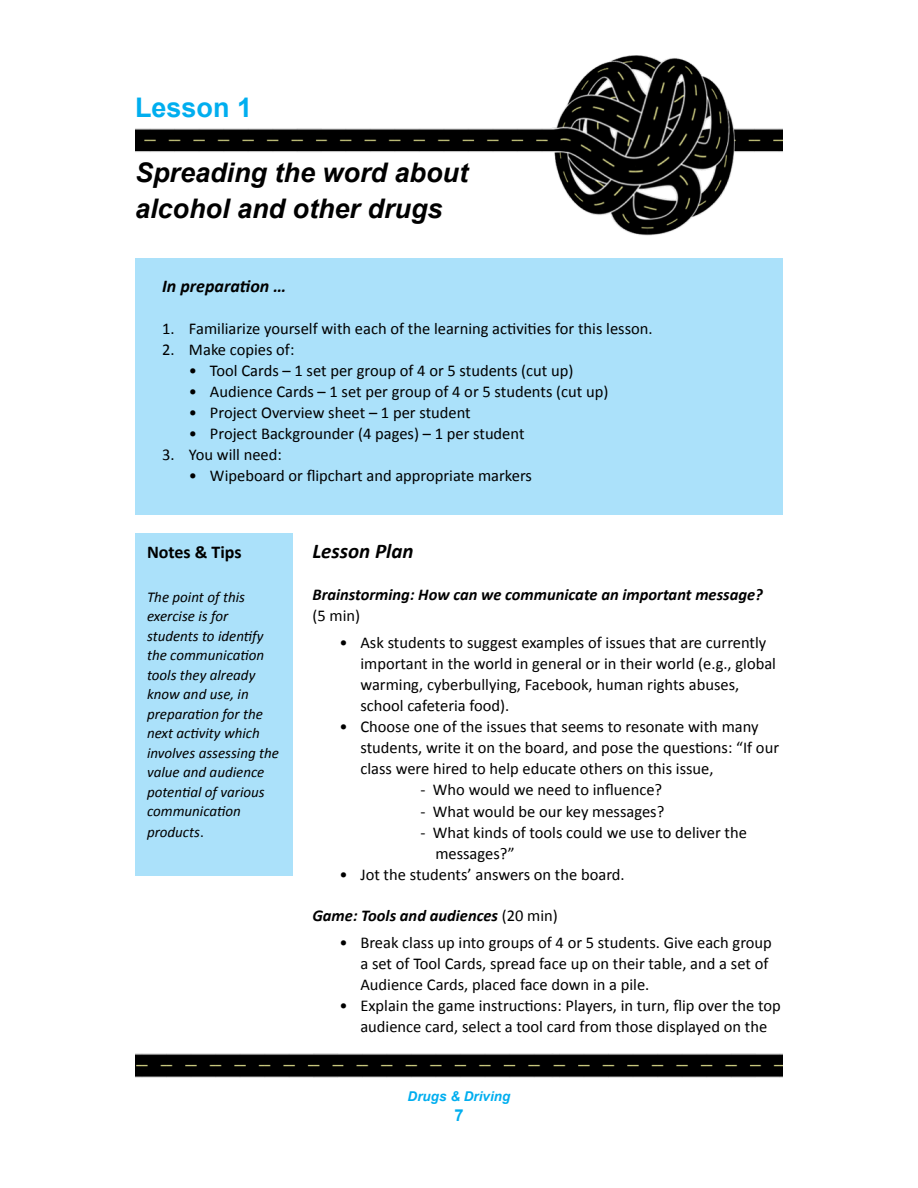
<style>
.page{position:relative;width:918px;height:1188px;background:#fff}
.page>*{position:absolute;margin:0;border:0;box-sizing:border-box;transform-origin:0 0}
.t1{font:italic 700 27px/36px "Arial";color:#000}
.t2{font:700 27px "Arial";color:#00aeef}
.t3{font:italic 700 21px "Calibri";color:#000}
.t4{font:italic 700 18px "Calibri";color:#000}
.t5{font:700 18px "Calibri";color:#000}
.t6{font:16.5px/21px "Calibri";color:#000}
.t7{font:italic 700 16.5px "Calibri";color:#000}
.t8{font:italic 15px/19.5px "Calibri";color:#000}
.t9{font:italic 700 13.5px "Arial";color:#00aeef}
.s1{font-style:normal}
.s2{font-weight:400;font-style:normal}
</style>
<div class="page">
<img style="left:135px;top:1053px;width:648px;height:24px">
<div style="left:135px;top:258px;width:648px;height:256px;background:#abe1fa"></div>
<img style="left:135px;top:56px;width:648px;height:179px">
<div style="left:135px;top:534px;width:157px;height:342px;background:#abe1fa"></div>
<h1 class="t2" style="left:135px;top:90px;width:112px">Lesson 1</h1>
<h1 class="t1" style="left:135px;top:155px;width:335px">Spreading the word about alcohol and other drugs</h1>
<p class="t4" style="left:162px;top:275px;width:126px">In preparation …</p>
<p class="t6" style="left:162px;top:317px;width:492px">1. Familiarize yourself with each of the learning activities for this lesson.</p>
<p class="t6" style="left:162px;top:338px;width:134px">2. Make copies of:</p>
<p class="t6" style="left:189px;top:359px;width:386px">• Tool Cards – 1 set per group of 4 or 5 students (cut up)</p>
<p class="t6" style="left:189px;top:381px;width:421px">• Audience Cards – 1 set per group of 4 or 5 students (cut up)</p>
<p class="t6" style="left:189px;top:402px;width:283px">• Project Overview sheet – 1 per student</p>
<p class="t6" style="left:189px;top:423px;width:337px">• Project Backgrounder (4 pages) – 1 per student</p>
<p class="t6" style="left:162px;top:444px;width:121px">3. You will need:</p>
<p class="t6" style="left:189px;top:465px;width:345px">• Wipeboard or flipchart and appropriate markers</p>
<p class="t5" style="left:147px;top:541px;width:96px">Notes &amp; Tips</p>
<p class="t8" style="left:147px;top:586px;width:134px">The point of this exercise is for students to identify the communication tools they already know and use, in preparation for the next activity which involves assessing the value and audience potential of various communication</p>
<p class="t8" style="left:147px;top:822px;width:58px">products<span class="s1">.</span></p>
<p class="t3" style="left:312px;top:538px;width:103px">Lesson Plan</p>
<p class="t7" style="left:312px;top:585px;width:452px">Brainstorming: How can we communicate an important message?</p>
<p class="t6" style="left:312px;top:605px;width:49px">(5 min)</p>
<p class="t6" style="left:360px;top:632px;width:417px;text-indent:-21px">• Ask students to suggest examples of issues that are currently important in the world in general or in their world (e.g., global warming, cyberbullying, Facebook, human rights abuses, school cafeteria food).</p>
<p class="t6" style="left:360px;top:716px;width:420px;text-indent:-21px">• Choose one of the issues that seems to resonate with many students, write it on the board, and pose the questions: “If our class were hired to help educate others on this issue,</p>
<p class="t6" style="left:420px;top:779px;width:243px">- Who would we need to influence?</p>
<p class="t6" style="left:420px;top:800px;width:245px">- What would be our key messages?</p>
<p class="t6" style="left:435px;top:821px;width:313px;text-indent:-15px">- What kinds of tools could we use to deliver the messages?”</p>
<p class="t6" style="left:339px;top:863px;width:287px">• Jot the students’ answers on the board.</p>
<p class="t7" style="left:312px;top:906px;width:247px">Game: Tools and audiences <span class="s2">(20 min)</span></p>
<p class="t6" style="left:360px;top:932px;width:413px;text-indent:-21px">• Break class up into groups of 4 or 5 students. Give each group a set of Tool Cards, spread face up on their table, and a set of<br>Audience Cards, placed face down in a pile.</p>
<p class="t6" style="left:339px;top:995px;width:443px;text-align:center">• Explain the game instructions: Players, in turn, flip over the top audience card, select a tool card from those displayed on the</p>
<p class="t9" style="left:408px;top:1088px;width:104px">Drugs &amp; Driving</p>
</div>
